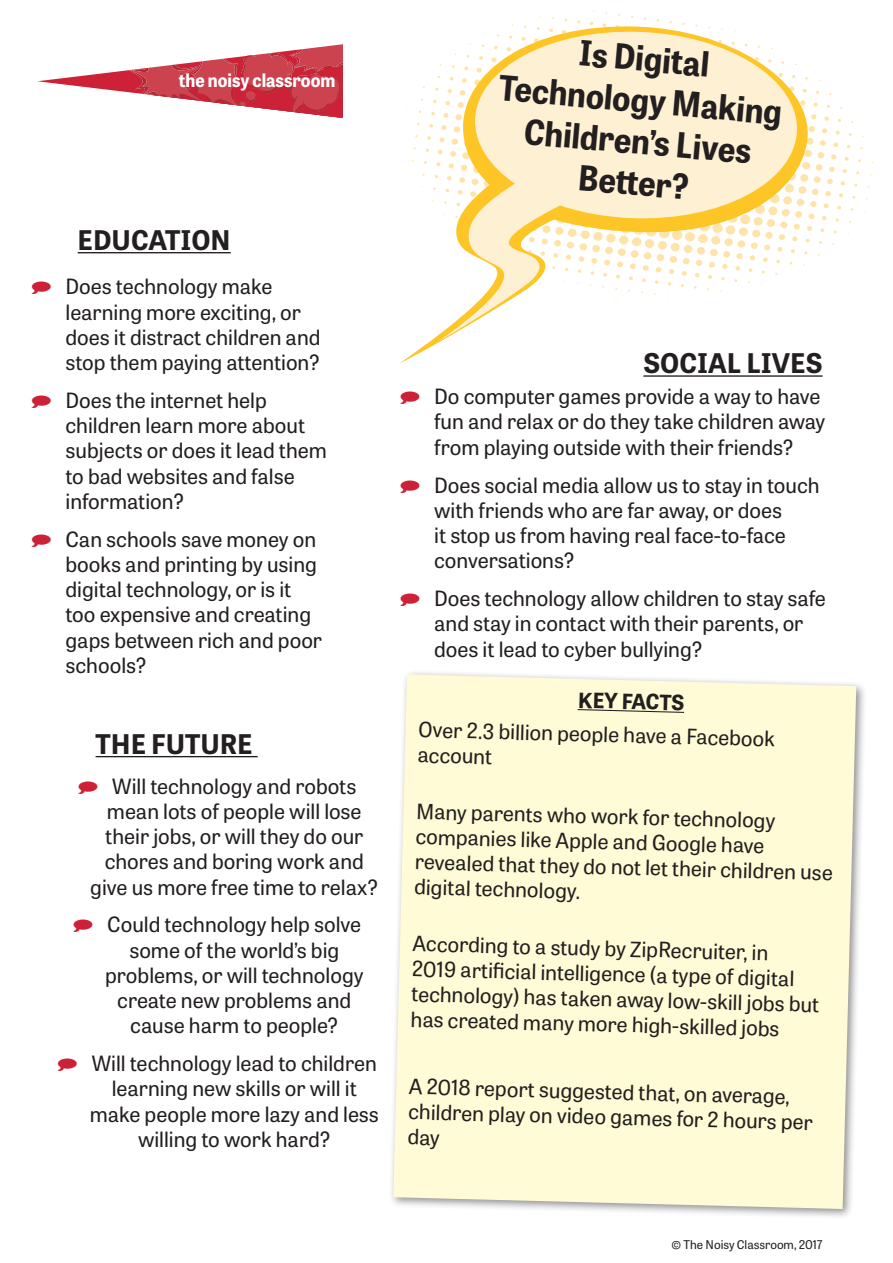
<style>
.page{position:relative;width:893px;height:1263px;background:#fff}
.page>*{position:absolute;margin:0;border:0;box-sizing:border-box;transform-origin:0 0}
.t1{font:700 34.5px/41.4px "Tablet Gothic Narrow";color:#231f20;text-align:center}
.NC_body_text{font:700 27px "Tablet Gothic";color:#231f20}
.NC_body_text-2{font:21px/25.2px "Tablet Gothic";color:#231f20}
.NC_body_text-3{font:700 21px "Tablet Gothic";color:#231f20}
.t2{font:700 18.45px "Tablet Gothic Narrow";color:#fff}
.NC_very_small_text{font:12px "Tablet Gothic";color:#231f20}
</style>
<div class="page">
<svg style="left:539px;top:9px;width:336px;height:248px"></svg>
<svg style="left:400px;top:23px;width:408px;height:340px"></svg>
<svg style="left:437px;top:29px;width:362px;height:313px;fill:#fef1d3"></svg>
<svg style="left:37px;top:44px;width:306px;height:74px"></svg>
<hr style="left:78px;top:252px;width:153px;height:1px;background:#231f20">
<hr style="left:643px;top:375px;width:180px;height:2px;background:#231f20">
<hr style="left:96px;top:756px;width:162px;height:1px;background:#231f20">
<div style="left:388px;top:669px;width:479px;height:551px;background:#231f20;opacity:.5"></div>
<div style="left:393px;top:674px;width:463px;height:535px;background:#fffbd6"></div>
<svg style="left:576px;top:708px;width:109px;height:5px"></svg>
<p class="t2" style="left:179px;top:67px;width:158px">the noisy classroom</p>
<p class="NC_body_text" style="left:78px;top:221px;width:155px">EDUCATION</p>
<p class="NC_body_text-2" style="left:66px;top:273px;width:257px">Does technology make learning more exciting, or does it distract children and stop them paying attention?</p>
<p class="NC_body_text-2" style="left:66px;top:387px;width:263px">Does the internet help children learn more about subjects or does it lead them to bad websites and false information?</p>
<p class="NC_body_text-2" style="left:66px;top:526px;width:258px">Can schools save money on books and printing by using digital technology, or is it too expensive and creating gaps between rich and poor schools?</p>
<p class="NC_body_text" style="left:96px;top:725px;width:159px">THE FUTURE</p>
<p class="NC_body_text-2" style="left:90px;top:772px;width:290px;text-align:center">Will technology and robots mean lots of people will lose their jobs, or will they do our chores and boring work and give us more free time to relax?</p>
<p class="NC_body_text-2" style="left:105px;top:911px;width:260px;text-align:center">Could technology help solve some of the world’s big problems, or will technology create new problems and cause harm to people?</p>
<p class="NC_body_text-2" style="left:90px;top:1050px;width:291px;text-align:center">Will technology lead to children learning new skills or will it make people more lazy and less willing to work hard?</p>
<p class="t1" style="left:505px;top:24px;width:285px;rotate:5deg">Is Digital<br>Technology Making</p>
<p class="t1" style="left:526px;top:109px;width:230px;rotate:5deg">Children’s Lives</p>
<p class="t1" style="left:580px;top:156px;width:112px;rotate:5deg">Bett er?</p>
<p class="NC_body_text" style="left:643px;top:344px;width:181px">SOCIAL LIVES</p>
<p class="NC_body_text-2" style="left:434px;top:383px;width:392px">Do computer games provide a way to have fun and relax or do they take children away from playing outside with their friends?</p>
<p class="NC_body_text-2" style="left:434px;top:471px;width:387px">Does social media allow us to stay in touch with friends who are far away, or does<br>it stop us from having real face-to-face conversations?</p>
<p class="NC_body_text-2" style="left:434px;top:585px;width:393px">Does technology allow children to stay safe and stay in contact with their parents, or does it lead to cyber bullying?</p>
<p class="NC_body_text-3" style="left:578px;top:684px;width:108px;rotate:2deg">KEY FACTS</p>
<p class="NC_body_text-2" style="left:419px;top:714px;width:358px;line-height:26.4px;rotate:2deg">Over 2.3 billion people have a Facebook account</p>
<p class="NC_body_text-2" style="left:417px;top:796px;width:420px;rotate:2deg">Many parents who work for technology companies like Apple and Google have revealed that they do not let their children use digital technology.</p>
<p class="NC_body_text-2" style="left:413px;top:928px;width:410px;rotate:2deg">According to a study by ZipRecruiter, in<br>2019 artifi cial intelligence (a type of digital technology) has taken away low-skill jobs but has created many more high-skilled jobs</p>
<p class="NC_body_text-2" style="left:410px;top:1071px;width:406px;line-height:26px;rotate:2deg">A 2018 report suggested that, on average, children play on video games for 2 hours per day</p>
<p class="NC_very_small_text" style="left:672px;top:1236px;width:152px">© The Noisy Classroom, 2017</p>
</div>
